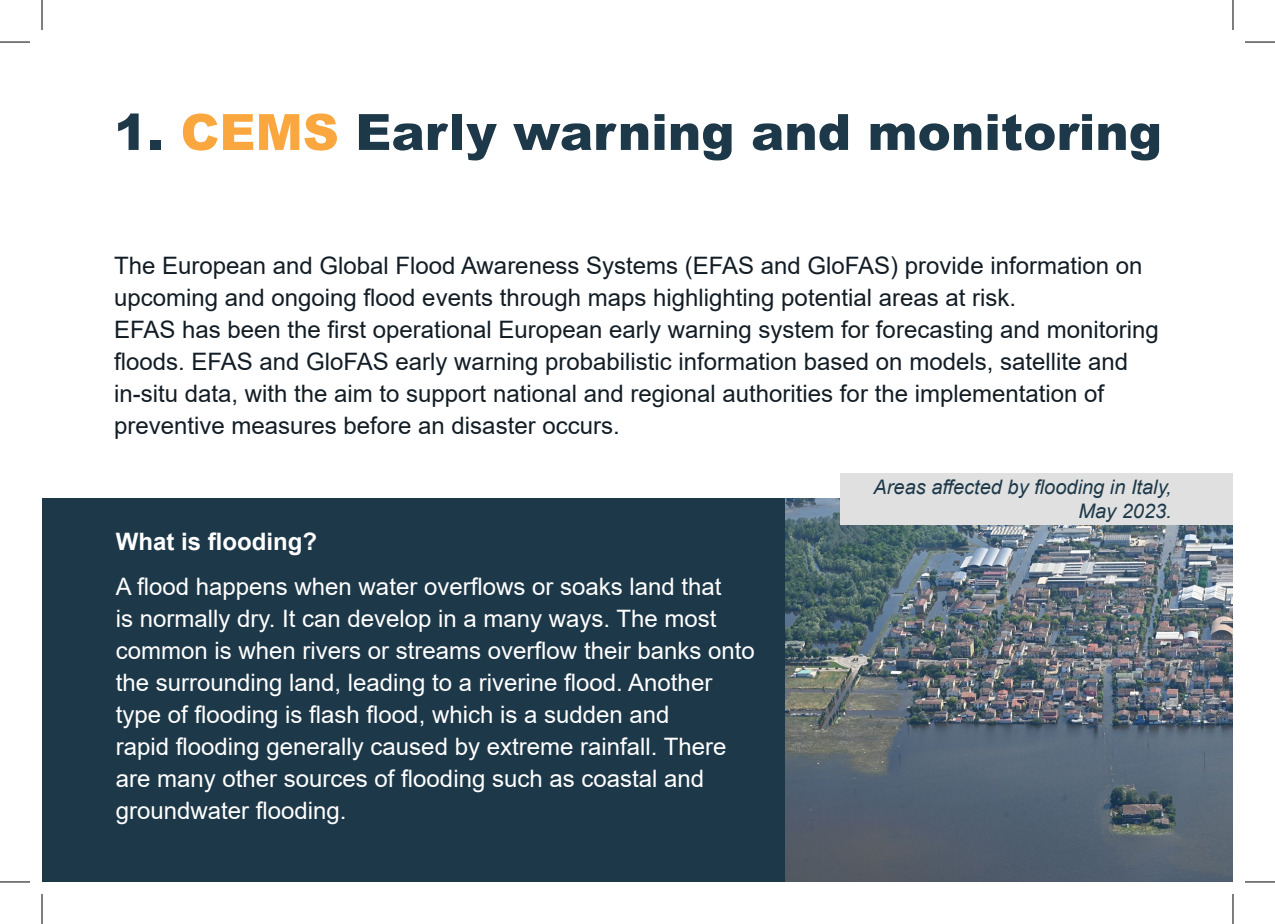
<style>
.page{position:relative;width:1275px;height:924px;background:#fff}
.page>*{position:absolute;margin:0;border:0;box-sizing:border-box;transform-origin:0 0}
.Heading_1{font:900 50px "Arial";color:#1d3849}
.Body_copy{font:24px/32px "Arial";color:#131d25}
.Body_copy-2{font:24px/32px "Arial";color:#fff}
.Body_copy-3{font:700 24px "Arial";color:#fff}
.Legend{font:italic 20px/24px "Arial";color:#1d3849;text-align:right}
.s1{color:#faa73f}
</style>
<div class="page">
<div style="left:42px;top:498px;width:743px;height:383px;background:#1d3849"></div>
<img style="left:785px;top:498px;width:448px;height:383px">
<div style="left:841px;top:473px;width:392px;height:51px;background:#dfe0df"></div>
<hr style="left:0;top:42px;width:30px;height:1px;background:#000">
<hr style="left:1245px;top:42px;width:30px;height:1px;background:#000">
<hr style="left:0;top:881px;width:30px;height:1px;background:#000">
<hr style="left:1245px;top:881px;width:30px;height:1px;background:#000">
<hr style="left:42px;top:0;width:1px;height:30px;background:#000">
<hr style="left:42px;top:893px;width:1px;height:30px;background:#000">
<hr style="left:1232px;top:0;width:1px;height:30px;background:#000">
<hr style="left:1232px;top:893px;width:1px;height:30px;background:#000">
<p class="Heading_1" style="left:114px;top:96px;width:1049px">1. <span class="s1">CEMS</span> Early warning and monitoring</p>
<p class="Body_copy" style="left:114px;top:249px;width:1030px">The European and Global Flood Awareness Systems (EFAS and GloFAS) provide information on upcoming and ongoing flood events through maps highlighting potential areas at risk.</p>
<p class="Body_copy" style="left:114px;top:313px;width:1046px">EFAS has been the first operational European early warning system for forecasting and monitoring floods. EFAS and GloFAS early warning probabilistic information based on models, satellite and in-situ data, with the aim to support national and regional authorities for the implementation of preventive measures before an disaster occurs.</p>
<p class="Body_copy-3" style="left:116px;top:524px;width:203px">What is flooding?</p>
<p class="Body_copy-2" style="left:116px;top:569px;width:640px">A flood happens when water overflows or soaks land that<br>is normally dry. It can develop in a many ways. The most common is when rivers or streams overflow their banks onto the surrounding land, leading to a riverine flood. Another type of flooding is flash flood, which is a sudden and<br>rapid flooding generally caused by extreme rainfall. There are many other sources of flooding such as coastal and groundwater flooding.</p>
<p class="Legend" style="left:873px;top:475px;width:300px">Areas affected by flooding in Italy,<br>May 2023.</p>
</div>
